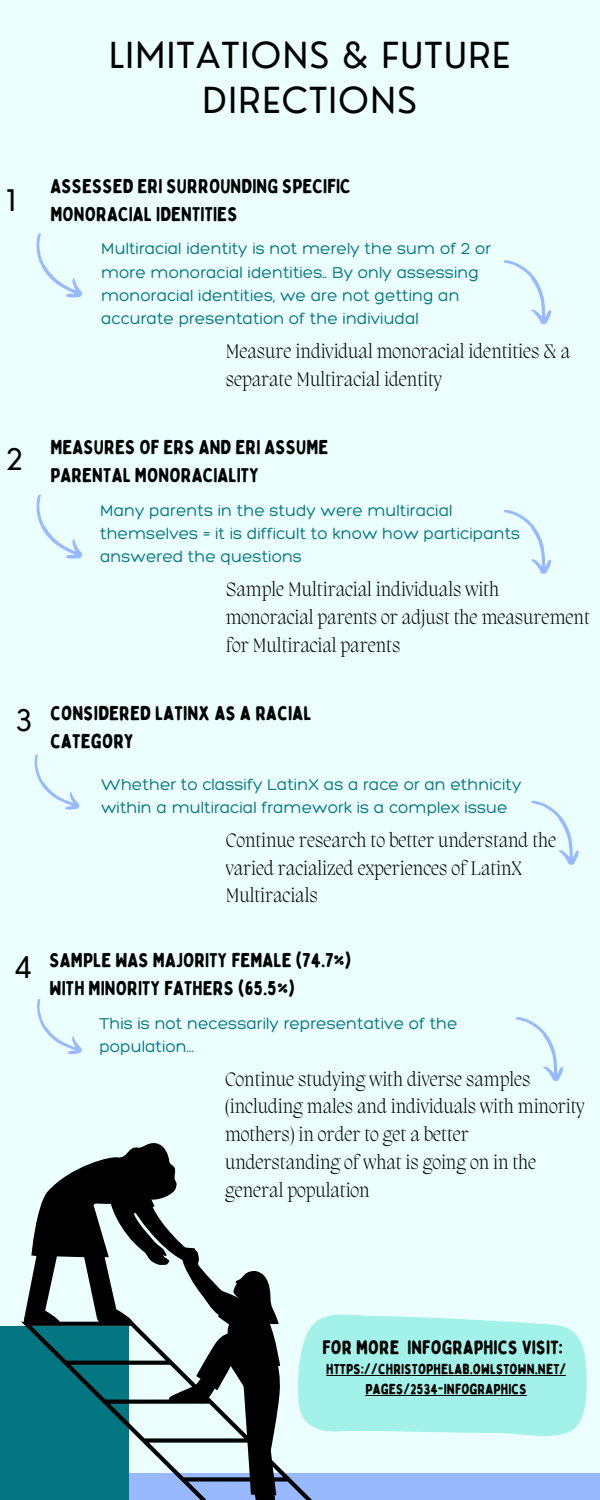
<style>
.page{position:relative;width:600px;height:1500px;background:#ebffff}
.page>*{position:absolute;margin:0;border:0;box-sizing:border-box;transform-origin:0 0}
.t1{font:35px/45px "Nourd";letter-spacing:.045em;color:#000;text-align:center}
.t2{font:29px "Nourd";color:#000}
.t3{font:200 20px/27.8px "Migra";color:#000}
.t4{font:20px/27.8px "Bobby Jones Soft";color:#000}
.t5{font:19.4px "Bobby Jones Soft";color:#000}
.t6{font:300 17px/23.2px "Hero";color:#037682}
.t7{font:14.5px/20.2px "Bobby Jones Soft";color:#000;text-align:center}
</style>
<div class="page">
<div style="left:92px;top:1473px;width:508px;height:27px;background:#99b9ff"></div>
<div style="left:0;top:1326px;width:128px;height:174px;background:#037682"></div>
<svg style="left:22px;top:1143px;width:145px;height:182px"></svg>
<svg style="left:24px;top:1153px;width:144px;height:223px"></svg>
<svg style="left:76px;top:1155px;width:203px;height:345px"></svg>
<svg style="left:36px;top:233px;width:46px;height:65px"></svg>
<svg style="left:504px;top:260px;width:48px;height:65px"></svg>
<svg style="left:36px;top:494px;width:46px;height:65px"></svg>
<svg style="left:504px;top:509px;width:47px;height:65px"></svg>
<svg style="left:34px;top:754px;width:46px;height:56px"></svg>
<svg style="left:531px;top:800px;width:48px;height:65px"></svg>
<svg style="left:37px;top:999px;width:45px;height:55px"></svg>
<svg style="left:516px;top:1017px;width:48px;height:64px"></svg>
<svg style="left:298px;top:1314px;width:289px;height:122px;background:#aaf3ec"></svg>
<hr style="left:326px;top:1375px;width:240px;height:1px;background:#000">
<hr style="left:366px;top:1395px;width:161px;height:1px;background:#000">
<h1 class="t1" style="left:109px;top:32px;width:403px">LIMITATIONS &amp; FUTURE<br>DIRECTIONS</h1>
<h2 class="t2" style="left:6px;top:182px;width:11px">1</h2>
<p class="t4" style="left:50px;top:172px;width:302px">ASSESSED ERI SURROUNDING SPECIFIC<br>MONORACIAL IDENTITIES</p>
<p class="t6" style="left:101px;top:237px;width:392px">Multiracial identity is not merely the sum of 2 or more monoracial identities.. By only assessing monoracial identities, we are not getting an accurate presentation of the indiviudal</p>
<p class="t3" style="left:226px;top:339px;width:346px">Measure individual monoracial identities &amp; a separate Multiracial identity</p>
<h2 class="t2" style="left:6px;top:441px;width:18px">2</h2>
<p class="t4" style="left:50px;top:434px;width:280px">MEASURES OF ERS AND ERI ASSUME<br>PARENTAL MONORACIALITY</p>
<p class="t6" style="left:100px;top:498px;width:422px">Many parents in the study were multiracial themselves = it is difficult to know how participants answered the questions</p>
<p class="t3" style="left:226px;top:577px;width:366px">Sample Multiracial individuals with monoracial parents or adjust the measurement for Multiracial parents</p>
<h2 class="t2" style="left:16px;top:702px;width:18px">3</h2>
<h2 class="t2" style="left:15px;top:949px;width:19px">4</h2>
<p class="t4" style="left:50px;top:700px;width:263px">CONSIDERED LATINX AS A RACIAL<br>CATEGORY</p>
<p class="t6" style="left:101px;top:772px;width:422px">Whether to classify LatinX as a race or an ethnicity within a multiracial framework is a complex issue</p>
<p class="t3" style="left:226px;top:828px;width:332px">Continue research to better understand the varied racialized experiences of LatinX<br>Multiracials</p>
<p class="t4" style="left:50px;top:947px;width:304px">SAMPLE WAS MAJORITY FEMALE (74.7%)<br>WITH MINORITY FATHERS (65.5%)</p>
<p class="t6" style="left:99px;top:1011px;width:360px">This is not necessarily representative of the population...</p>
<p class="t3" style="left:225px;top:1067px;width:361px">Continue studying with diverse samples (including males and individuals with minority mothers) in order to get a better understanding of what is going on in the general population</p>
<p class="t5" style="left:322px;top:1335px;width:242px">FOR MORE INFOGRAPHICS VISIT:</p>
<p class="t7" style="left:326px;top:1359px;width:242px">HTTPS://CHRISTOPHELAB.OWLSTOWN.NET/<br>PAGES/2534-INFOGRAPHICS</p>
</div>
